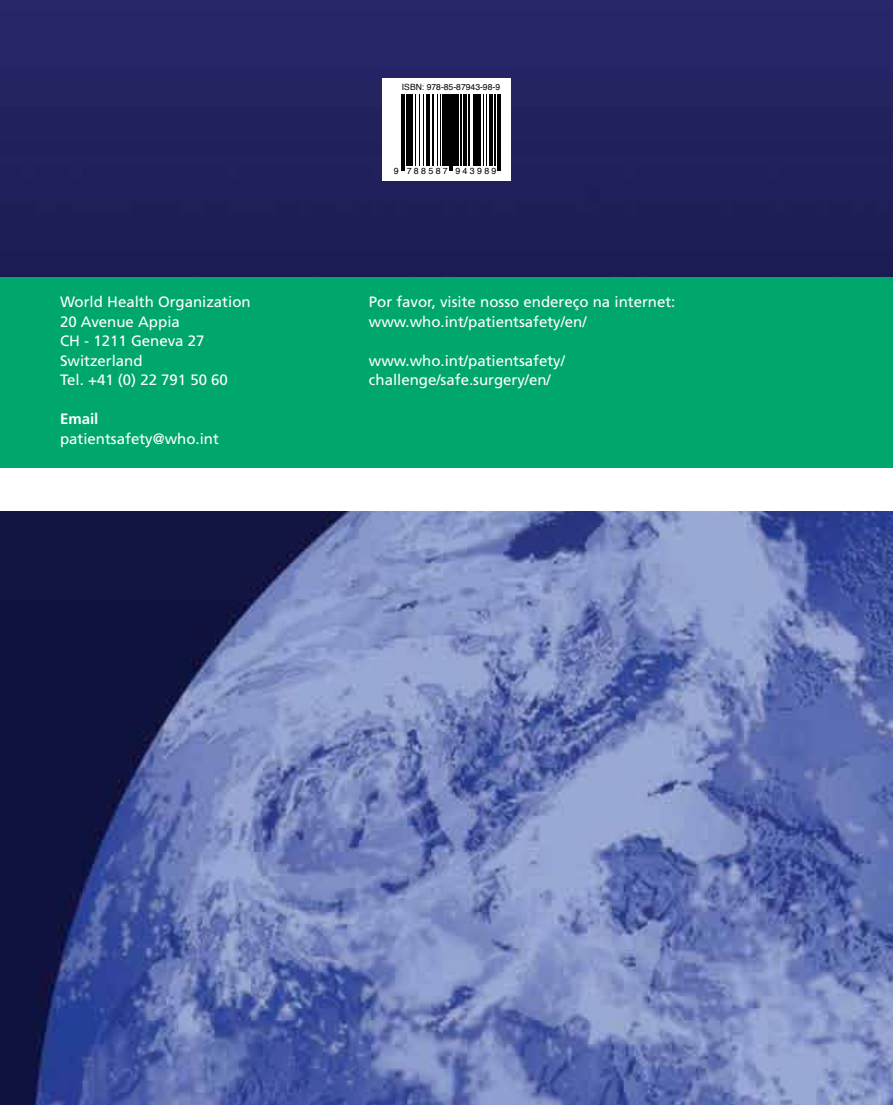
<style>
.page{position:relative;width:893px;height:1105px;background:#fff}
.page>*{position:absolute;margin:0;border:0;box-sizing:border-box;transform-origin:0 0}
.t1{font:15px/19.5px "Frutiger";color:#fff}
.t2{font:700 15px "Frutiger";color:#fff}
.t3{font:8.85px "Helvetica";letter-spacing:.26em;color:#000}
.t4{font:8.55px "Helvetica";color:#000}
</style>
<div class="page">
<img style="left:0;top:0;width:892px;height:1105px">
<div style="left:0;top:277px;width:892px;height:191px;background:#00a76d"></div>
<div style="left:0;top:468px;width:892px;height:43px;background:#fff"></div>
<svg style="left:382px;top:78px;width:128px;height:103px"></svg>
<hr style="left:402px;top:94px;width:1px;height:77px;background:#000">
<hr style="left:404px;top:94px;width:1px;height:77px;background:#000">
<hr style="left:406px;top:94px;width:3px;height:71px;background:#000">
<hr style="left:410px;top:94px;width:2px;height:71px;background:#000">
<hr style="left:415px;top:94px;width:1px;height:71px;background:#000">
<hr style="left:418px;top:94px;width:1px;height:71px;background:#000">
<hr style="left:422px;top:94px;width:1px;height:71px;background:#000">
<hr style="left:425px;top:94px;width:1px;height:71px;background:#000">
<hr style="left:427px;top:94px;width:2px;height:71px;background:#000">
<hr style="left:433px;top:94px;width:1px;height:71px;background:#000">
<hr style="left:437px;top:94px;width:1px;height:71px;background:#000">
<hr style="left:440px;top:94px;width:1px;height:71px;background:#000">
<hr style="left:442px;top:94px;width:3px;height:71px;background:#000">
<hr style="left:446px;top:94px;width:2px;height:71px;background:#000">
<hr style="left:449px;top:94px;width:1px;height:77px;background:#000">
<hr style="left:451px;top:94px;width:1px;height:77px;background:#000">
<hr style="left:453px;top:94px;width:3px;height:71px;background:#000">
<hr style="left:457px;top:94px;width:1px;height:71px;background:#000">
<hr style="left:460px;top:94px;width:1px;height:71px;background:#000">
<hr style="left:463px;top:94px;width:3px;height:71px;background:#000">
<hr style="left:468px;top:94px;width:1px;height:71px;background:#000">
<hr style="left:473px;top:94px;width:1px;height:71px;background:#000">
<hr style="left:475px;top:94px;width:3px;height:71px;background:#000">
<hr style="left:479px;top:94px;width:1px;height:71px;background:#000">
<hr style="left:482px;top:94px;width:1px;height:71px;background:#000">
<hr style="left:485px;top:94px;width:1px;height:71px;background:#000">
<hr style="left:489px;top:94px;width:4px;height:71px;background:#000">
<hr style="left:494px;top:94px;width:1px;height:71px;background:#000">
<hr style="left:497px;top:94px;width:1px;height:77px;background:#000">
<hr style="left:499px;top:94px;width:1px;height:77px;background:#000">
<p class="t1" style="left:60px;top:292px;width:192px">World Health Organization<br>20 Avenue Appia<br>CH - 1211 Geneva 27<br>Switzerland<br>Tel. +41 (0) 22 791 50 60</p>
<p class="t2" style="left:60px;top:410px;width:40px">Email</p>
<p class="t1" style="left:60px;top:428px;width:160px">patientsafety@who.int</p>
<p class="t4" style="left:402px;top:80px;width:100px">ISBN: 978-85-87943-98-9</p>
<p class="t3" style="left:393px;top:164px;width:104px">9 788587 943989</p>
<p class="t1" style="left:369px;top:292px;width:308px">Por favor, visite nosso endereço na internet: www.who.int/patientsafety/en/</p>
<p class="t1" style="left:369px;top:350px;width:198px">www.who.int/patientsafety/ challenge/safe.surgery/en/</p>
</div>
